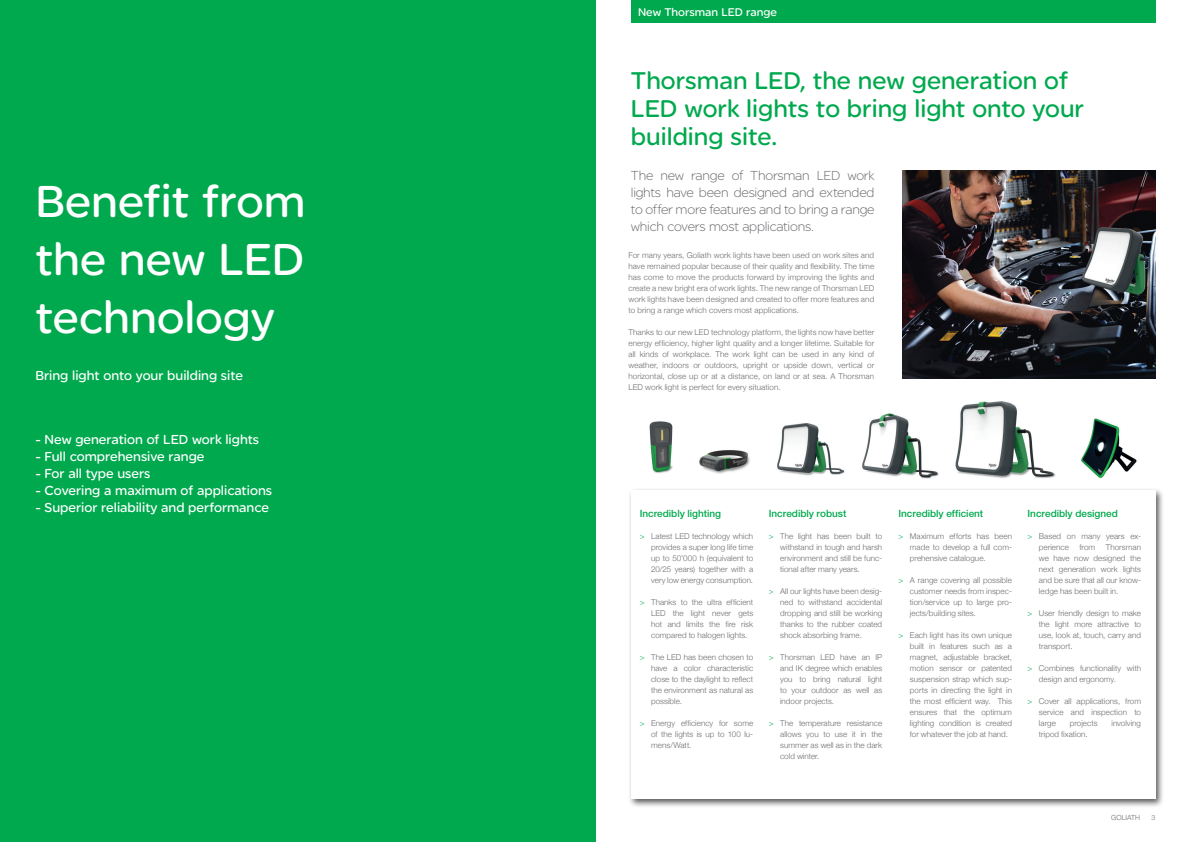
<style>
.page{position:relative;width:1191px;height:842px;background:#fff}
.page>*{position:absolute;margin:0;border:0;box-sizing:border-box;transform-origin:0 0}
.t1{font:48px/57.6px "SE Optimist";color:#fff;text-align:justify}
.t2{font:26px/28px "SE Optimist";color:#00a94e}
.t3{font:14px "SE Optimist";color:#fff}
.t4{font:300 14px/17px "SE Optimist";letter-spacing:-.02em;color:#6c6d70;text-align:justify}
.t5{font:12px "SE Optimist";color:#fff}
.t6{font:500 10px "Helvetica Neue";letter-spacing:-.005em;color:#00a94e}
.t7{font:300 8px/11px "Helvetica Neue";letter-spacing:.005em;color:#6c6d70;text-align:justify}
.t8{font:300 7px "Helvetica Neue";letter-spacing:.01em;color:#6c6d70}
.s1{color:#00a94e}
</style>
<div class="page">
<div style="left:631px;top:0;width:524px;height:23px;background:#00a94e"></div>
<div style="left:0;top:0;width:595px;height:842px;background:#00a94e"></div>
<div style="left:627px;top:487px;width:537px;height:321px;background:#231f20;opacity:.75"></div>
<div style="left:631px;top:490px;width:524px;height:309px;background:#fff"></div>
<img style="left:649px;top:401px;width:488px;height:78px">
<img style="left:902px;top:170px;width:253px;height:209px">
<h1 class="t1" style="left:35px;top:173px;width:271px">Benefit from the new LED technology</h1>
<h3 class="t3" style="left:35px;top:368px;width:209px">Bring light onto your building site</h3>
<h3 class="t3" style="left:35px;top:432px;width:225px">- New generation of LED work lights</h3>
<h3 class="t3" style="left:35px;top:449px;width:170px">- Full comprehensive range</h3>
<h3 class="t3" style="left:35px;top:465px;width:116px">- For all type users</h3>
<h3 class="t3" style="left:35px;top:482px;width:238px">- Covering a maximum of applications</h3>
<h3 class="t3" style="left:35px;top:499px;width:235px">- Superior reliability and performance</h3>
<h3 class="t5" style="left:638px;top:5px;width:140px">New Thorsman LED range</h3>
<h2 class="t2" style="left:631px;top:66px;width:455px">Thorsman LED, the new generation of<br>LED work lights to bring light onto your building site.</h2>
<h3 class="t4" style="left:631px;top:166px;width:245px">The new range of Thorsman LED work lights have been designed and extended to offer more features and to bring a range which covers most applications.</h3>
<p class="t7" style="left:628px;top:249px;width:247px">For many years, Goliath work lights have been used on work sites and have remained popular because of their quality and flexibility. The time has come to move the products forward by improving the lights and create a new bright era of work lights. The new range of Thorsman LED work lights have been designed and created to offer more features and to bring a range which covers most applications.</p>
<p class="t7" style="left:628px;top:326px;width:247px">Thanks to our new LED technology platform, the lights now have better energy efficiency, higher light quality and a longer lifetime. Suitable for all kinds of workplace. The work light can be used in any kind of weather, indoors or outdoors, upright or upside down, vertical or horizontal, close up or at a distance, on land or at sea. A Thorsman LED work light is perfect for every situation.</p>
<p class="t6" style="left:640px;top:507px;width:83px">Incredibly lighting</p>
<p class="t7" style="left:651px;top:530px;width:104px;text-indent:-11px"><span class="s1">&gt;</span> Latest LED technology which provides a super long life time up to 50’000 h (equivalent to 20/25 years) together with a very low energy consumption.</p>
<p class="t7" style="left:651px;top:596px;width:104px;text-indent:-11px"><span class="s1">&gt;</span> Thanks to the ultra efficient LED the light never gets hot and limits the fire risk compared to halogen lights.</p>
<p class="t7" style="left:651px;top:651px;width:104px;text-indent:-11px"><span class="s1">&gt;</span> The LED has been chosen to have a color characteristic close to the daylight to reflect the environment as natural as possible.</p>
<p class="t7" style="left:651px;top:717px;width:104px;text-indent:-11px"><span class="s1">&gt;</span> Energy efficiency for some of the lights is up to 100 lu&shy;mens/Watt.</p>
<p class="t6" style="left:769px;top:507px;width:79px">Incredibly robust</p>
<p class="t7" style="left:780px;top:530px;width:104px;text-indent:-11px"><span class="s1">&gt;</span> The light has been built to withstand in tough and harsh environment and still be func&shy;tional after many years.</p>
<p class="t7" style="left:780px;top:585px;width:104px;text-indent:-11px"><span class="s1">&gt;</span> All our lights have been desig&shy;ned to withstand accidental dropping and still be working thanks to the rubber coated shock absorbing frame.</p>
<p class="t7" style="left:780px;top:651px;width:104px;text-indent:-11px"><span class="s1">&gt;</span> Thorsman LED have an IP and IK degree which enables you to bring natural light to your outdoor as well as indoor projects.</p>
<p class="t7" style="left:780px;top:717px;width:104px;text-indent:-11px"><span class="s1">&gt;</span> The temperature resistance allows you to use it in the summer as well as in the dark cold winter.</p>
<p class="t6" style="left:898px;top:507px;width:86px">Incredibly efficient</p>
<p class="t7" style="left:910px;top:530px;width:104px;text-indent:-11px"><span class="s1">&gt;</span> Maximum efforts has been made to develop a full com&shy;prehensive catalogue.</p>
<p class="t7" style="left:910px;top:574px;width:104px;text-indent:-11px"><span class="s1">&gt;</span> A range covering all possible customer needs from inspec&shy;tion/service up to large pro&shy;jects/building sites.</p>
<p class="t7" style="left:910px;top:629px;width:104px;text-indent:-11px"><span class="s1">&gt;</span> Each light has its own unique built in features such as a magnet, adjustable bracket, motion sensor or patented suspension strap which sup&shy;ports in directing the light in the most efficient way. This ensures that the optimum lighting condition is created for whatever the job at hand.</p>
<p class="t6" style="left:1027px;top:507px;width:92px">Incredibly designed</p>
<p class="t7" style="left:1039px;top:530px;width:104px;text-indent:-11px"><span class="s1">&gt;</span> Based on many years ex&shy;perience</p>
<p class="t7" style="left:1039px;top:541px;width:104px;text-indent:67px">Thorsman we have now designed the next generation work lights and be sure that all our know&shy;ledge has been built in.</p>
<p class="t7" style="left:1039px;top:607px;width:104px;text-indent:-11px"><span class="s1">&gt;</span> User friendly design to make the light more attractive to use, look at, touch, carry and transport.</p>
<p class="t7" style="left:1039px;top:662px;width:104px;text-indent:-11px"><span class="s1">&gt;</span> Combines functionality with design and ergonomy.</p>
<p class="t7" style="left:1039px;top:695px;width:104px;text-indent:-11px"><span class="s1">&gt;</span> Cover all applications, from service and inspection to large</p>
<p class="t7" style="left:1079px;top:541px;width:17px">from</p>
<p class="t7" style="left:1069px;top:717px;width:29px">projects</p>
<p class="t7" style="left:1111px;top:717px;width:31px">involving</p>
<p class="t7" style="left:1039px;top:728px;width:50px">tripod fixation.</p>
<p class="t8" style="left:1111px;top:814px;width:30px">GOLIATH</p>
<p class="t8" style="left:1151px;top:814px;width:5px">3</p>
</div>
